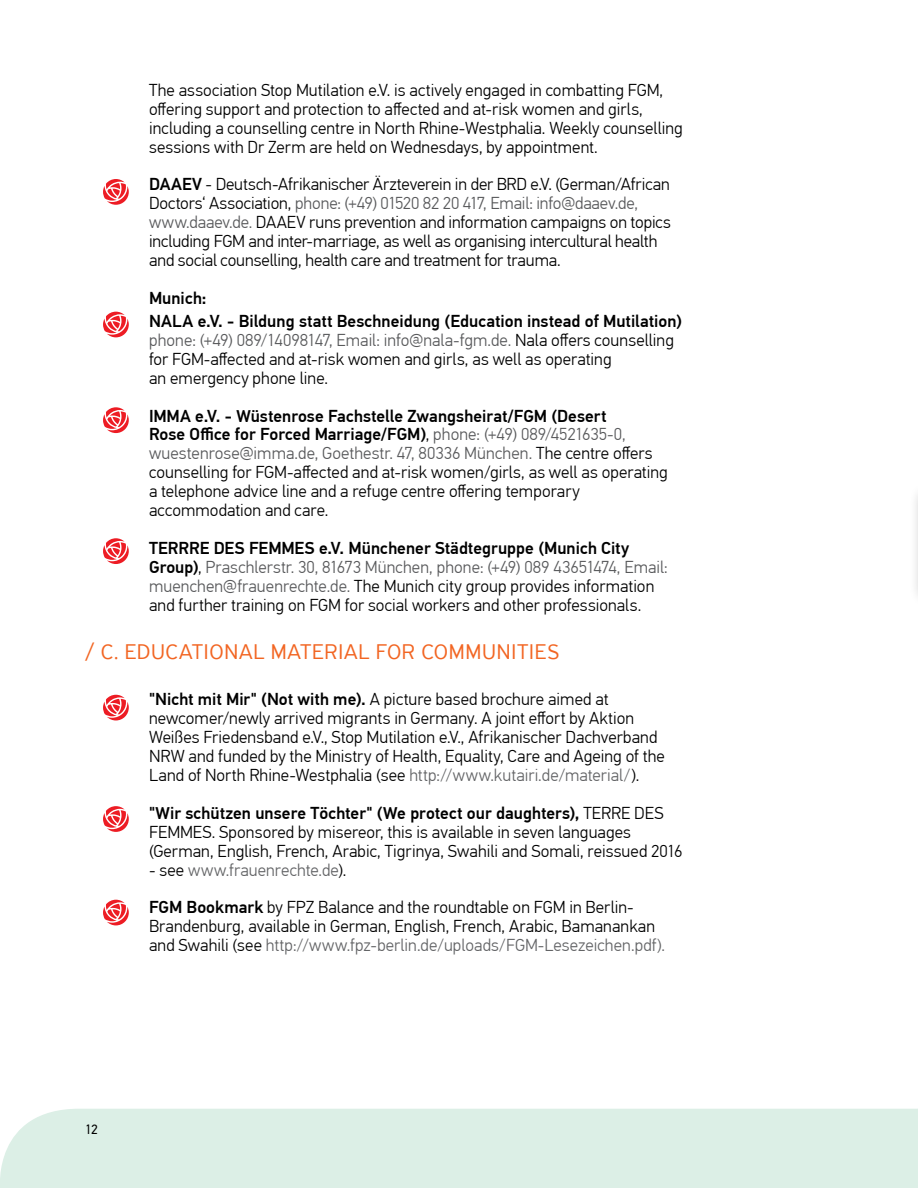
<style>
.page{position:relative;width:918px;height:1188px;background:#fff}
.page>*{position:absolute;margin:0;border:0;box-sizing:border-box;transform-origin:0 0}
.t1{font:300 22.5px "PF Highway Sans Pro";letter-spacing:.025em;color:#f26522}
.t2{font:300 17.25px/18.9px "PF Din Text Pro";letter-spacing:.005em;color:#000}
.t3{font:500 17.25px/23.1px "PF Din Text Pro";color:#000}
.t4{font:13.5px "PF Din Text Pro";color:#000}
.s1{font-weight:500}
.s2{color:#58595b}
.s3{color:#636466}
.s4{font-weight:300}
</style>
<div class="page">
<div style="left:0;top:1109px;width:917px;height:79px;background:#dcefe6"></div>
<svg style="left:917px;top:1109px;width:1px;height:79px"></svg>
<svg style="left:103px;top:900px;width:26px;height:25px"></svg>
<svg style="left:103px;top:806px;width:26px;height:26px"></svg>
<svg style="left:103px;top:695px;width:26px;height:26px"></svg>
<svg style="left:103px;top:538px;width:26px;height:26px"></svg>
<svg style="left:103px;top:407px;width:26px;height:26px"></svg>
<svg style="left:103px;top:312px;width:26px;height:25px"></svg>
<svg style="left:103px;top:179px;width:26px;height:26px"></svg>
<p class="t2" style="left:149px;top:81px;width:535px">The association Stop Mutilation e.V. is actively engaged in combatting FGM, offering support and protection to affected and at-risk women and girls, including a counselling centre in North Rhine-Westphalia. Weekly counselling sessions with Dr Zerm are held on Wednesdays, by appointment.</p>
<p class="t2" style="left:149px;top:175px;width:524px"><span class="s1">DAAEV</span> - Deutsch-Afrikanischer Ärzteverein in der BRD e.V. (German/African Doctors‘ Association, <span class="s2">phone: (+49) 01520 82 20 417, Email: info@daaev.de, www.daaev.de.</span> DAAEV runs prevention and information campaigns on topics including FGM and inter-marriage, as well as organising intercultural health and social counselling, health care and treatment for trauma.</p>
<p class="t3" style="left:149px;top:287px;width:534px">Munich:<br>NALA e.V. - Bildung statt Beschneidung (Education instead of Mutilation)</p>
<p class="t2" style="left:149px;top:331px;width:527px"><span class="s2">phone: (+49) 089/14098147, Email: info@nala-fgm.de.</span> Nala offers counselling for FGM-affected and at-risk women and girls, as well as operating<br>an emergency phone line.</p>
<p class="t2" style="left:149px;top:406px;width:520px"><span class="s1">IMMA e.V. - Wüstenrose Fachstelle Zwangsheirat/FGM (Desert<br>Rose Office for Forced Marriage/FGM)</span>, <span class="s2">phone: (+49) 089/4521635-0, wuestenrose@imma.de, Goethestr. 47, 80336 München.</span> The centre offers counselling for FGM-affected and at-risk women/girls, as well as operating a telephone advice line and a refuge centre offering temporary accommodation and care.</p>
<p class="t2" style="left:149px;top:539px;width:520px"><span class="s1">TERRRE DES FEMMES e.V. Münchener Städtegruppe (Munich City Group)</span>, <span class="s2">Praschlerstr. 30, 81673 München, phone: (+49) 089 43651474, Email: muenchen@frauenrechte.de.</span> The Munich city group provides information and further training on FGM for social workers and other professionals.</p>
<h1 class="t1" style="left:85px;top:639px;width:94px">/ C. EDUCATIONA</h1>
<h1 class="t1" style="left:254px;top:639px;width:31px">L MATERIA</h1>
<h1 class="t1" style="left:359px;top:639px;width:79px">L FOR COMM</h1>
<h1 class="t1" style="left:482px;top:639px;width:26px">UNITIES</h1>
<p class="t2" style="left:149px;top:690px;width:517px"><span class="s1">"Nicht mit Mir" (Not with me).</span> A picture based brochure aimed at newcomer/newly arrived migrants in Germany. A joint effort by Aktion Weißes Friedensband e.V., Stop Mutilation e.V., Afrikanischer Dachverband NRW and funded by the Ministry of Health, Equality, Care and Ageing of the Land of North Rhine-Westphalia (see <span class="s3">http://www.kutairi.de/material/</span>).</p>
<p class="t3" style="left:149px;top:802px;width:445px">"Wir schützen unsere Töchter" (We protect our daughters), <span class="s4">TERRE</span></p>
<p class="t2" style="left:634px;top:804px;width:11px">DES</p>
<p class="t2" style="left:149px;top:823px;width:535px">FEMMES. Sponsored by misereor, this is available in seven languages (German, English, French, Arabic, Tigrinya, Swahili and Somali, reissued 2016</p>
<p class="t2" style="left:149px;top:851px;width:486px;line-height:37.8px">- see <span class="s3">www.frauenrechte.de</span>).<br><span class="s1">FGM Bookmark</span> by FPZ Balance and the roundtable on FGM in Berlin-</p>
<p class="t2" style="left:149px;top:917px;width:517px">Brandenburg, available in German, English, French, Arabic, Bamanankan and Swahili (see <span class="s3">http://www.fpz-berlin.de/uploads/FGM-Lesezeichen.pdf).</span></p>
<p class="t4" style="left:85px;top:1122px;width:14px">12</p>
</div>
